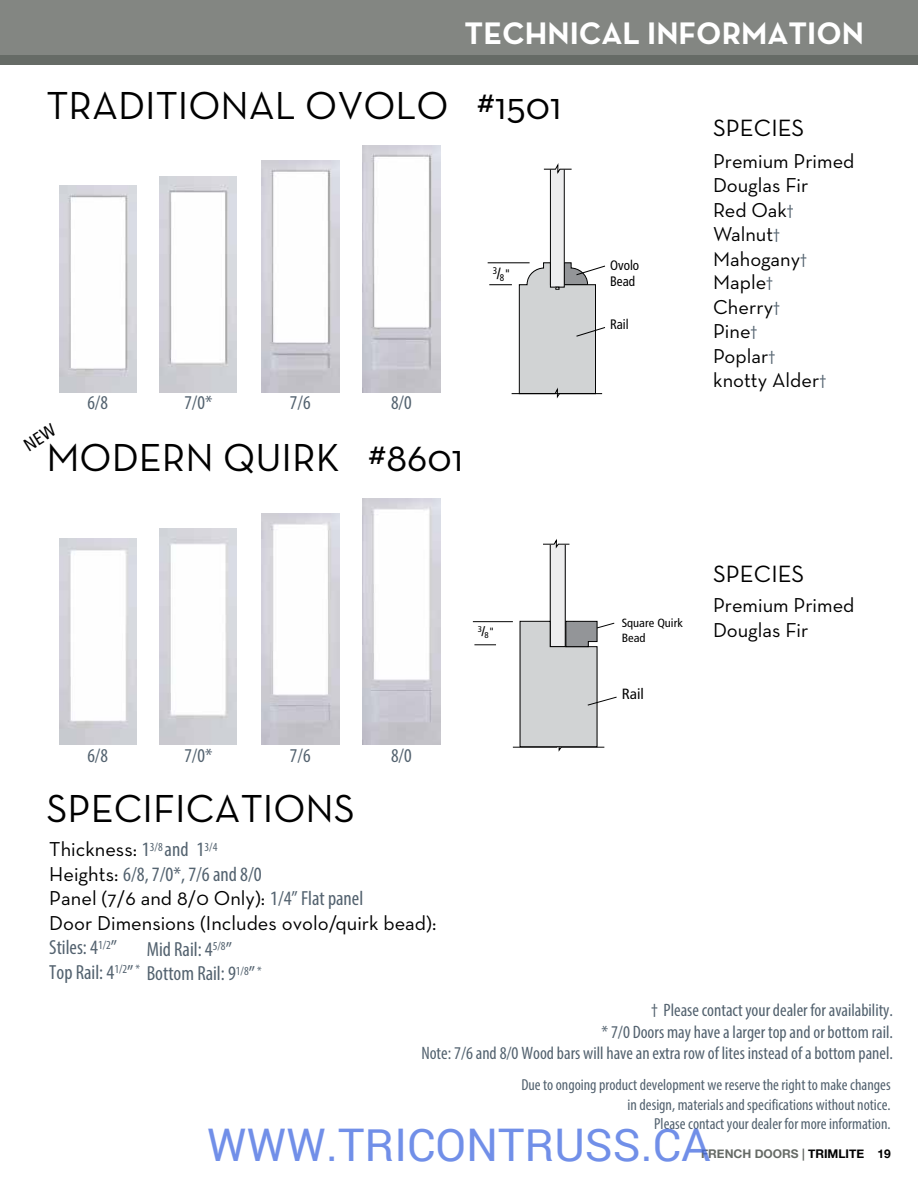
<style>
.page{position:relative;width:918px;height:1188px;background:#fff}
.page>*{position:absolute;margin:0;border:0;box-sizing:border-box;transform-origin:0 0}
.t1{font:45px "Roboto";color:rgb(65 105 225/.75)}
.t2{font:39.75px "Neutra Text";color:#000}
.t3{font:700 31.65px "Neutra Text";color:#fff}
.t4{font:24px "Neutra Text";color:#000}
.t5{font:20.4px/24.5px "Neutra Text";color:#000}
.t6{font:condensed 20.4px/26px "Myriad Pro";color:#53626f}
.t7{font:condensed 19.65px "Myriad Pro";color:#53626f}
.t8{font:condensed 18px/21.6px "Myriad Pro";color:#53626f;text-align:right}
.t9{font:condensed 15.9px/19.2px "Myriad Pro";color:#53626f;text-align:right}
.t10{font:condensed 14.85px "Frutiger LT Std";color:#000;scale:1.05 1}
.t11{font:condensed 13.65px/16.2px "Frutiger LT Std";color:#000;scale:.95 1}
.t12{font:700 12px "Helvetica Neue";color:#666b66}
.t13{font:condensed 11.85px/14.9px "Frutiger LT Std";color:#000;scale:1.05 1}
.t14{font:condensed 9.75px "Frutiger LT Std";color:#000;scale:.95 1}
.t15{font:condensed 8.4px "Frutiger LT Std";color:#000;scale:1.05 1}
.s1{font-size:16.2px}
.s2{font-size:12.9px}
.s3{font-size:13.95px}
.s4{font-size:11.25px}
.s5{font-family:"Myriad Pro";font-stretch:condensed;color:#53626f}
.s6{font-family:"Neutra Text";font-stretch:normal;color:#000}
.s7{font-family:"Myriad Pro";font-stretch:condensed;font-size:18px;color:#53626f}
.s8{color:#000}
</style>
<div class="page">
<div style="left:0;top:44px;width:918px;height:21px;background:#666b66"></div>
<div style="left:0;top:0;width:918px;height:55px;background:#838682"></div>
<div style="left:550px;top:545px;width:15px;height:102px;background:#ededee"></div>
<div style="left:550px;top:544px;width:16px;height:103px;border:1px solid #000"></div>
<svg style="left:512px;top:620px;width:105px;height:131px"></svg>
<svg style="left:543px;top:539px;width:27px;height:9px"></svg>
<hr style="left:473px;top:621px;width:40px;height:1px;background:#000">
<svg style="left:474px;top:645px;width:22px;height:1px"></svg>
<img style="left:59px;top:539px;width:77px;height:206px">
<img style="left:160px;top:529px;width:77px;height:216px">
<img style="left:261px;top:513px;width:78px;height:232px">
<img style="left:363px;top:498px;width:77px;height:247px">
<div style="left:550px;top:169px;width:15px;height:119px;background:#ededee;border:1px solid #000"></div>
<svg style="left:544px;top:163px;width:28px;height:11px"></svg>
<hr style="left:488px;top:263px;width:42px;height:1px;background:#000">
<svg style="left:489px;top:262px;width:116px;height:136px"></svg>
<img style="left:59px;top:186px;width:77px;height:206px">
<img style="left:160px;top:176px;width:77px;height:216px">
<img style="left:261px;top:161px;width:78px;height:231px">
<img style="left:363px;top:145px;width:77px;height:247px">
<h3 class="t3" style="left:465px;top:14px;width:401px">TECHNICAL INFORMATION</h3>
<h2 class="t2" style="left:46px;top:81px;width:516px">TRADITIONAL OVOLO #1501</h2>
<p class="t14" style="left:493px;top:269px;width:20px">3<span class="s1">/</span>8<span class="s2">"</span></p>
<p class="t7" style="left:87px;top:391px;width:22px">6/8</p>
<p class="t7" style="left:184px;top:391px;width:29px">7/0*</p>
<p class="t7" style="left:290px;top:391px;width:22px">7/6</p>
<p class="t7" style="left:391px;top:391px;width:22px">8/0</p>
<h2 class="t2" style="left:46px;top:434px;width:418px">MODERN QUIRK #8601</h2>
<p class="t15" style="left:478px;top:627px;width:18px">3<span class="s3">/</span>8<span class="s4">"</span></p>
<p class="t7" style="left:87px;top:744px;width:22px">6/8</p>
<p class="t7" style="left:184px;top:744px;width:29px">7/0*</p>
<p class="t7" style="left:290px;top:744px;width:22px">7/6</p>
<p class="t7" style="left:391px;top:744px;width:22px">8/0</p>
<h2 class="t2" style="left:46px;top:785px;width:310px">SPECIFICATIONS</h2>
<p class="t5" style="left:49px;top:837px;width:170px">Thickness: <span class="s5">1</span><sup>3/8</sup> <span class="s5">and 1</span><sup>3/4</sup></p>
<p class="t6" style="left:49px;top:861px;width:214px"><span class="s6">Heights:</span> 6/8, 7/0*, 7/6 and 8/0</p>
<p class="t5" style="left:49px;top:886px;width:389px">Panel (7/6 and 8/0 Only): <span class="s5">1/4” Flat panel<br></span>Door Dimensions (Includes ovolo/quirk bead):</p>
<p class="t6" style="left:49px;top:934px;width:214px">Stiles: 4<sup>1/2</sup>”<br>Top Rail: 4<sup>1/2</sup>” <sup>*</sup> Bottom Rail: 9<sup>1/8</sup>” <sup>*</sup></p>
<p class="t6" style="left:147px;top:936px;width:87px">Mid Rail: 4<sup>5/8</sup>”</p>
<p class="t11" style="left:610px;top:257px;width:32px">Ovolo<br>Bead</p>
<p class="t11" style="left:610px;top:316px;width:21px">Rail</p>
<p class="t4" style="left:713px;top:114px;width:93px">SPECIES</p>
<p class="t5" style="left:713px;top:148px;width:143px">Premium Primed<br>Douglas Fir<br>Red Oak<span class="s7">†<br></span>Walnut<span class="s7">†<br></span>Mahogany<span class="s7">†<br></span>Maple<span class="s7">†<br></span>Cherry<span class="s7">†<br></span>Pine<span class="s7">†<br></span>Poplar<span class="s7">†<br></span>knotty Alder<span class="s7">†</span></p>
<p class="t13" style="left:622px;top:616px;width:60px">Square Quirk<br>Bead</p>
<p class="t10" style="left:622px;top:685px;width:23px">Rail</p>
<p class="t4" style="left:713px;top:560px;width:93px">SPECIES</p>
<p class="t5" style="left:713px;top:593px;width:143px">Premium Primed<br>Douglas Fir</p>
<p class="t8" style="left:421px;top:999px;width:473px">† Please contact your dealer for availability.<br>* 7/0 Doors may have a larger top and or bottom rail.<br>Note: 7/6 and 8/0 Wood bars will have an extra row of lites instead of a bottom panel.</p>
<p class="t9" style="left:521px;top:1075px;width:371px">Due to ongoing product development we reserve the right to make changes in design, materials and specifications without notice.<br>Please contact your dealer for more information.</p>
<h1 class="t1" style="left:207px;top:1114px;width:505px">WWW.TRICONTRUSS.CA</h1>
<p class="t12" style="left:701px;top:1143px;width:191px">FRENCH DOORS | <span class="s8">TRIMLITE 19</span></p>
</div>
